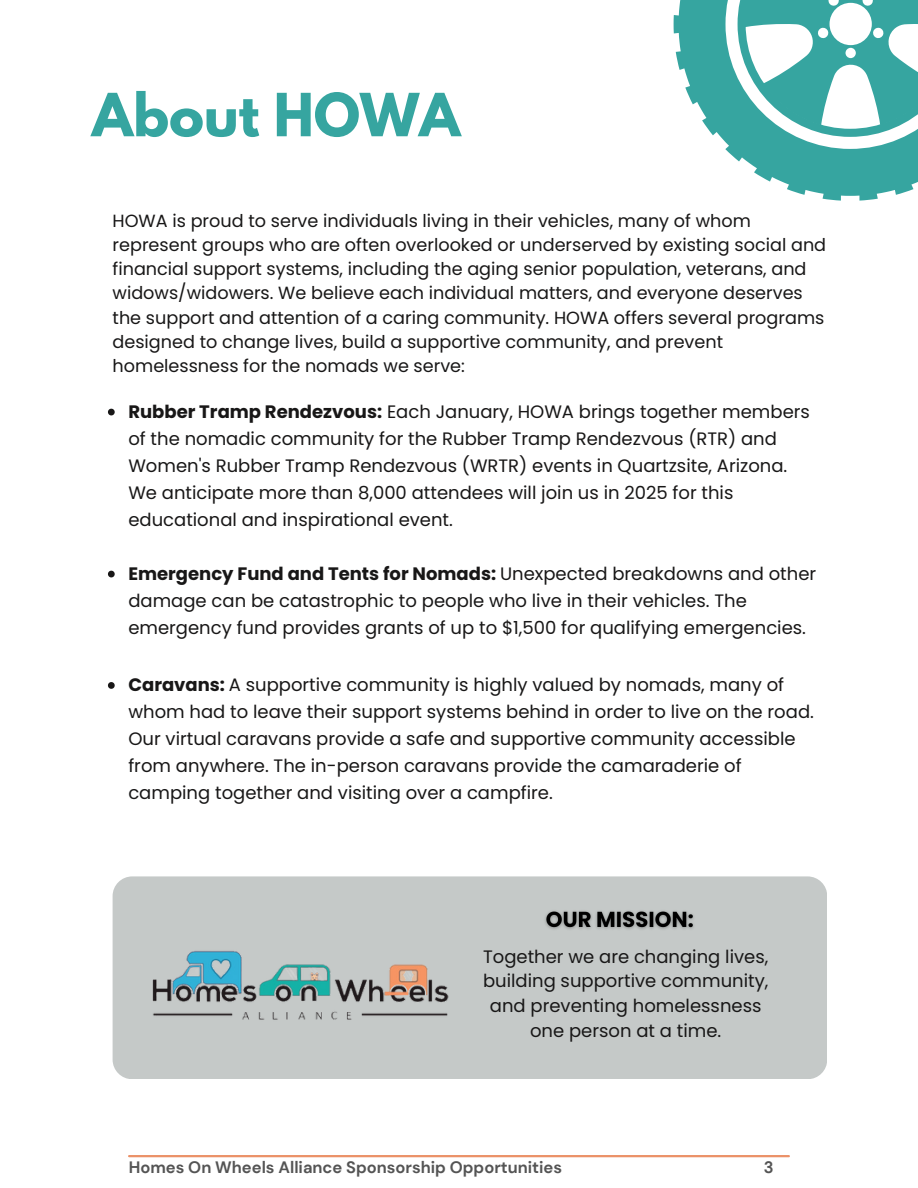
<style>
.page{position:relative;width:918px;height:1188px;background:#fff}
.page>*{position:absolute;margin:0;border:0;box-sizing:border-box;transform-origin:0 0}
.t1{font:700 52.65px "League Spartan";color:#36a5a0}
.t2{font:18px/27px "Poppins";color:#181717}
.t3{font:17.7px/24.3px "Poppins";color:#181717}
.t4{font:700 16.5px "DM Sans";color:#545454}
.s1{font-weight:700}
</style>
<div class="page">
<div style="left:113px;top:876px;width:714px;height:203px;background:#c5c9c8;border-radius:20px"></div>
<svg style="left:108px;top:409px;width:7px;height:6px"></svg>
<svg style="left:108px;top:571px;width:7px;height:6px"></svg>
<svg style="left:108px;top:682px;width:7px;height:7px"></svg>
<hr style="left:129px;top:1155px;width:660px;height:2px;background:#eb9168">
<svg style="left:674px;top:0;width:244px;height:201px;fill:#36a5a0"></svg>
<img style="left:152px;top:951px;width:297px;height:69px">
<img style="left:545px;top:911px;width:149px;height:18px">
<p class="t1" style="left:92px;top:89px;width:370px">About HOWA</p>
<h3 class="t3" style="left:113px;top:208px;width:715px">HOWA is proud to serve individuals living in their vehicles, many of whom represent groups who are often overlooked or underserved by existing social and financial support systems, including the aging senior population, veterans, and widows/widowers. We believe each individual matters, and everyone deserves the support and attention of a caring community. HOWA offers several programs designed to change lives, build a supportive community, and prevent homelessness for the nomads we serve:</h3>
<p class="t2" style="left:128px;top:398px;width:683px"><span class="s1">Rubber Tramp Rendezvous:</span> Each January, HOWA brings together members of the nomadic community for the Rubber Tramp Rendezvous (RTR) and Women's Rubber Tramp Rendezvous (WRTR) events in Quartzsite, Arizona.<br>We anticipate more than 8,000 attendees will join us in 2025 for this educational and inspirational event.</p>
<h1 class="t2" style="left:128px;top:560px;width:689px"><span class="s1">Emergency Fund and Tents for Nomads:</span> Unexpected breakdowns and other damage can be catastrophic to people who live in their vehicles. The emergency fund provides grants of up to $1,500 for qualifying emergencies.</h1>
<p class="t2" style="left:128px;top:671px;width:687px"><span class="s1">Caravans:</span> A supportive community is highly valued by nomads, many of whom had to leave their support systems behind in order to live on the road.<br>Our virtual caravans provide a safe and supportive community accessible from anywhere. The in-person caravans provide the camaraderie of camping together and visiting over a campfire.</p>
<p class="t2" style="left:483px;top:944px;width:287px;line-height:24.8px;text-align:center">Together we are changing lives, building supportive community, and preventing homelessness one person at a time.</p>
<p class="t4" style="left:129px;top:1156px;width:435px">Homes On Wheels Alliance Sponsorship Opportunities</p>
<p class="t4" style="left:764px;top:1156px;width:11px">3</p>
</div>
